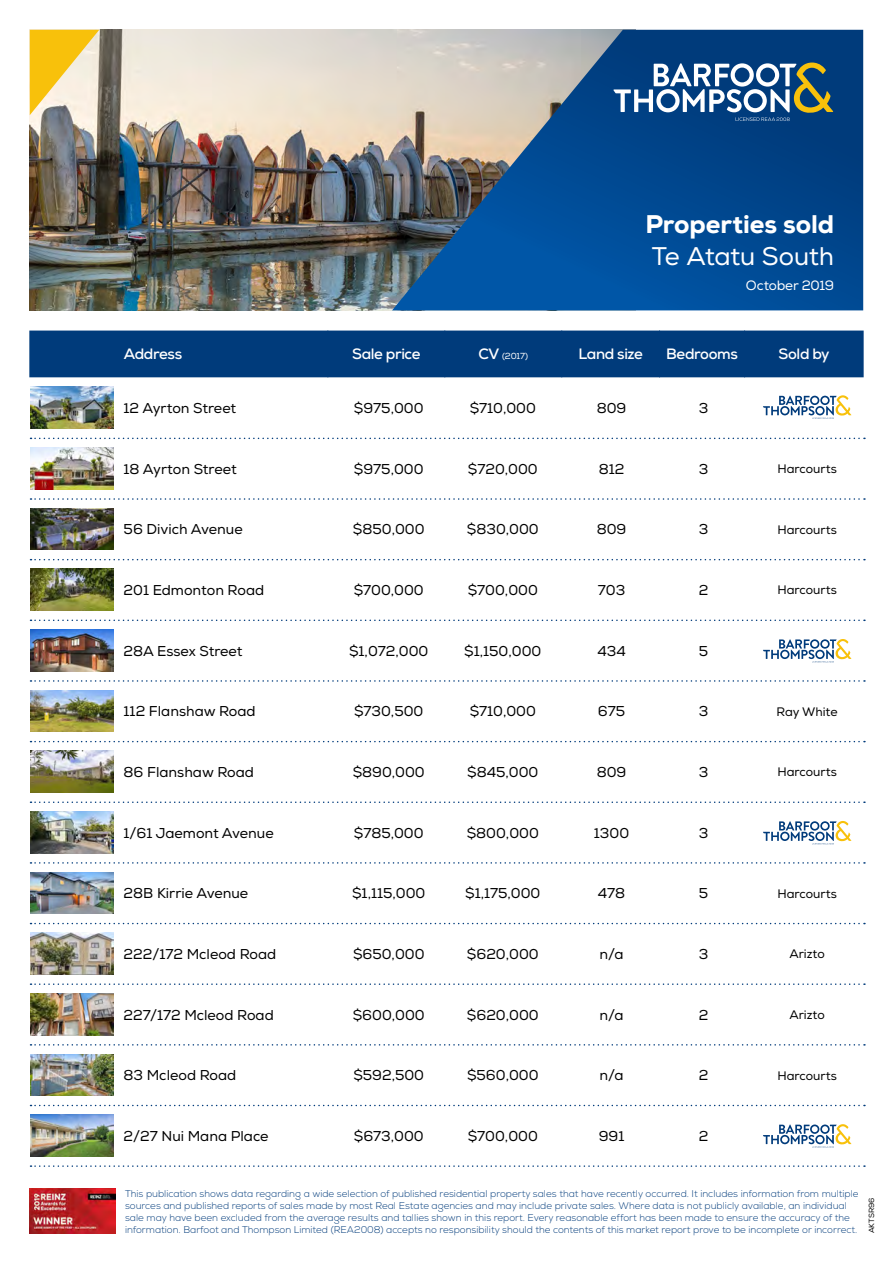
<style>
.page{position:relative;width:893px;height:1263px;background:#fff}
.page>*{position:absolute;margin:0;border:0;box-sizing:border-box;transform-origin:0 0}
.t1{font:800 25.5px "Nexa";color:#fff}
.t2{font:25.5px "Nexa";letter-spacing:-.015em;color:#fff}
.t3{font:700 15px "Nexa";letter-spacing:-.025em;color:#fff}
.t4{font:14.25px "Nexa";color:#000}
.t5{font:13.5px "Nexa";letter-spacing:-.015em;color:#fff}
.t6{font:12.3px "Nexa";color:#000}
.t7{font:300 9.75px/12px "Nexa";color:#003b7b}
.t8{font:8.7px "Nexa";color:#fff}
.t9{font:7.5px "Nexa";color:#000}
.s1{font-weight:700;font-size:15px}
</style>
<div class="page">
<img style="left:30px;top:30px;width:362px;height:280px">
<svg style="left:30px;top:30px;width:69px;height:85px;background:#f1d271"></svg>
<svg style="left:392px;top:30px;width:471px;height:280px;background:#2e6294"></svg>
<svg style="left:613px;top:63px;width:220px;height:58px"></svg>
<div style="left:29px;top:331px;width:835px;height:46px;background:#003b7b"></div>
<hr style="left:328px;top:331px;width:1px;height:46px;background:#003b7b">
<hr style="left:445px;top:331px;width:1px;height:46px;background:#003b7b">
<hr style="left:561px;top:331px;width:1px;height:46px;background:#003b7b">
<hr style="left:659px;top:331px;width:1px;height:46px;background:#003b7b">
<hr style="left:744px;top:331px;width:1px;height:46px;background:#003b7b">
<img style="left:30px;top:1188px;width:85px;height:45px">
<svg style="left:763px;top:395px;width:88px;height:24px"></svg>
<svg style="left:31px;top:438px;width:834px;height:1px"></svg>
<img style="left:31px;top:387px;width:82px;height:42px">
<svg style="left:31px;top:498px;width:834px;height:2px"></svg>
<img style="left:31px;top:448px;width:82px;height:41px">
<svg style="left:31px;top:559px;width:834px;height:1px"></svg>
<img style="left:31px;top:508px;width:82px;height:42px">
<svg style="left:31px;top:619px;width:834px;height:2px"></svg>
<img style="left:31px;top:569px;width:82px;height:42px">
<svg style="left:763px;top:639px;width:88px;height:23px"></svg>
<svg style="left:31px;top:680px;width:834px;height:2px"></svg>
<img style="left:31px;top:629px;width:82px;height:42px">
<svg style="left:31px;top:741px;width:834px;height:1px"></svg>
<img style="left:31px;top:690px;width:82px;height:42px">
<svg style="left:31px;top:801px;width:834px;height:2px"></svg>
<img style="left:31px;top:751px;width:82px;height:41px">
<svg style="left:763px;top:821px;width:88px;height:23px"></svg>
<svg style="left:31px;top:862px;width:834px;height:2px"></svg>
<img style="left:31px;top:811px;width:82px;height:42px">
<svg style="left:31px;top:923px;width:834px;height:1px"></svg>
<img style="left:31px;top:872px;width:82px;height:42px">
<svg style="left:31px;top:983px;width:834px;height:2px"></svg>
<img style="left:31px;top:933px;width:82px;height:41px">
<svg style="left:31px;top:1044px;width:834px;height:1px"></svg>
<img style="left:31px;top:993px;width:82px;height:42px">
<svg style="left:31px;top:1105px;width:834px;height:1px"></svg>
<img style="left:31px;top:1054px;width:82px;height:42px">
<svg style="left:763px;top:1124px;width:88px;height:24px"></svg>
<svg style="left:31px;top:1165px;width:834px;height:2px"></svg>
<img style="left:31px;top:1115px;width:82px;height:41px">
<h1 class="t1" style="left:645px;top:208px;width:190px">Properties sold</h1>
<h1 class="t2" style="left:652px;top:241px;width:184px">Te Atatu South</h1>
<h3 class="t5" style="left:746px;top:277px;width:90px">October 2019</h3>
<h2 class="t3" style="left:124px;top:344px;width:60px">Address</h2>
<h2 class="t3" style="left:352px;top:344px;width:70px">Sale price</h2>
<p class="t8" style="left:478px;top:350px;width:51px"><span class="s1">CV</span> (2017)</p>
<h2 class="t3" style="left:578px;top:344px;width:66px">Land size</h2>
<h2 class="t3" style="left:666px;top:344px;width:73px">Bedrooms</h2>
<h2 class="t3" style="left:779px;top:344px;width:53px">Sold by</h2>
<h3 class="t4" style="left:124px;top:400px;width:114px">12 Ayrton Street</h3>
<h3 class="t4" style="left:354px;top:400px;width:71px">$975,000</h3>
<h3 class="t4" style="left:470px;top:400px;width:68px">$710,000</h3>
<h3 class="t4" style="left:597px;top:400px;width:31px">809</h3>
<h3 class="t4" style="left:699px;top:400px;width:11px">3</h3>
<h3 class="t4" style="left:124px;top:460px;width:115px">18 Ayrton Street</h3>
<h3 class="t4" style="left:354px;top:460px;width:71px">$975,000</h3>
<h3 class="t4" style="left:468px;top:460px;width:71px">$720,000</h3>
<h3 class="t4" style="left:599px;top:460px;width:27px">812</h3>
<h3 class="t4" style="left:699px;top:460px;width:11px">3</h3>
<p class="t6" style="left:777px;top:461px;width:61px">Harcourts</p>
<h3 class="t4" style="left:124px;top:521px;width:121px">56 Divich Avenue</h3>
<h3 class="t4" style="left:353px;top:521px;width:73px">$850,000</h3>
<h3 class="t4" style="left:467px;top:521px;width:73px">$830,000</h3>
<h3 class="t4" style="left:597px;top:521px;width:31px">809</h3>
<h3 class="t4" style="left:699px;top:521px;width:11px">3</h3>
<p class="t6" style="left:777px;top:522px;width:61px">Harcourts</p>
<h3 class="t4" style="left:124px;top:582px;width:142px">201 Edmonton Road</h3>
<h3 class="t4" style="left:354px;top:582px;width:72px">$700,000</h3>
<h3 class="t4" style="left:468px;top:582px;width:72px">$700,000</h3>
<h3 class="t4" style="left:598px;top:582px;width:29px">703</h3>
<h3 class="t4" style="left:699px;top:582px;width:11px">2</h3>
<p class="t6" style="left:777px;top:583px;width:61px">Harcourts</p>
<h3 class="t4" style="left:124px;top:642px;width:120px">28A Essex Street</h3>
<h3 class="t4" style="left:349px;top:642px;width:81px">$1,072,000</h3>
<h3 class="t4" style="left:464px;top:642px;width:79px">$1,150,000</h3>
<h3 class="t4" style="left:597px;top:642px;width:30px">434</h3>
<h3 class="t4" style="left:699px;top:642px;width:11px">5</h3>
<h3 class="t4" style="left:124px;top:703px;width:133px">112 Flanshaw Road</h3>
<h3 class="t4" style="left:354px;top:703px;width:71px">$730,500</h3>
<h3 class="t4" style="left:470px;top:703px;width:68px">$710,000</h3>
<h3 class="t4" style="left:598px;top:703px;width:29px">675</h3>
<h3 class="t4" style="left:699px;top:703px;width:11px">3</h3>
<p class="t6" style="left:776px;top:704px;width:63px">Ray White</p>
<h3 class="t4" style="left:124px;top:764px;width:132px">86 Flanshaw Road</h3>
<h3 class="t4" style="left:353px;top:764px;width:74px">$890,000</h3>
<h3 class="t4" style="left:467px;top:764px;width:73px">$845,000</h3>
<h3 class="t4" style="left:597px;top:764px;width:31px">809</h3>
<h3 class="t4" style="left:699px;top:764px;width:11px">3</h3>
<p class="t6" style="left:777px;top:765px;width:61px">Harcourts</p>
<h3 class="t4" style="left:124px;top:824px;width:152px">1/61 Jaemont Avenue</h3>
<h3 class="t4" style="left:354px;top:824px;width:71px">$785,000</h3>
<h3 class="t4" style="left:467px;top:824px;width:74px">$800,000</h3>
<h3 class="t4" style="left:594px;top:824px;width:37px">1300</h3>
<h3 class="t4" style="left:699px;top:824px;width:11px">3</h3>
<h3 class="t4" style="left:124px;top:885px;width:126px">28B Kirrie Avenue</h3>
<h3 class="t4" style="left:352px;top:885px;width:75px">$1,115,000</h3>
<h3 class="t4" style="left:465px;top:885px;width:77px">$1,175,000</h3>
<h3 class="t4" style="left:598px;top:885px;width:29px">478</h3>
<h3 class="t4" style="left:699px;top:885px;width:11px">5</h3>
<p class="t6" style="left:777px;top:886px;width:61px">Harcourts</p>
<h3 class="t4" style="left:124px;top:945px;width:154px">222/172 Mcleod Road</h3>
<h3 class="t4" style="left:353px;top:945px;width:73px">$650,000</h3>
<h3 class="t4" style="left:467px;top:945px;width:73px">$620,000</h3>
<h3 class="t4" style="left:599px;top:945px;width:26px">n/a</h3>
<h3 class="t4" style="left:699px;top:945px;width:11px">3</h3>
<p class="t6" style="left:789px;top:947px;width:37px">Arizto</p>
<h3 class="t4" style="left:124px;top:1006px;width:152px">227/172 Mcleod Road</h3>
<h3 class="t4" style="left:353px;top:1006px;width:73px">$600,000</h3>
<h3 class="t4" style="left:467px;top:1006px;width:73px">$620,000</h3>
<h3 class="t4" style="left:599px;top:1006px;width:26px">n/a</h3>
<h3 class="t4" style="left:699px;top:1006px;width:11px">2</h3>
<p class="t6" style="left:789px;top:1007px;width:37px">Arizto</p>
<h3 class="t4" style="left:124px;top:1067px;width:114px">83 Mcleod Road</h3>
<h3 class="t4" style="left:353px;top:1067px;width:72px">$592,500</h3>
<h3 class="t4" style="left:467px;top:1067px;width:73px">$560,000</h3>
<h3 class="t4" style="left:599px;top:1067px;width:26px">n/a</h3>
<h3 class="t4" style="left:699px;top:1067px;width:11px">2</h3>
<p class="t6" style="left:777px;top:1068px;width:61px">Harcourts</p>
<h3 class="t4" style="left:124px;top:1127px;width:146px">2/27 Nui Mana Place</h3>
<h3 class="t4" style="left:354px;top:1127px;width:71px">$673,000</h3>
<h3 class="t4" style="left:468px;top:1127px;width:72px">$700,000</h3>
<h3 class="t4" style="left:599px;top:1127px;width:27px">991</h3>
<h3 class="t4" style="left:699px;top:1127px;width:11px">2</h3>
<p class="t7" style="left:125px;top:1188px;width:735px">This publication shows data regarding a wide selection of published residential property sales that have recently occurred. It includes information from multiple sources and published reports of sales made by most Real Estate agencies and may include private sales. Where data is not publicly available, an individual sale may have been excluded from the average results and tallies shown in this report. Every reasonable effort has been made to ensure the accuracy of the information. Barfoot and Thompson Limited (REA2008) accepts no responsibility should the contents of this market report prove to be incomplete or incorrect.</p>
<p class="t9" style="left:867px;top:1233px;width:37px;rotate:-90deg">AKTSR96</p>
</div>
